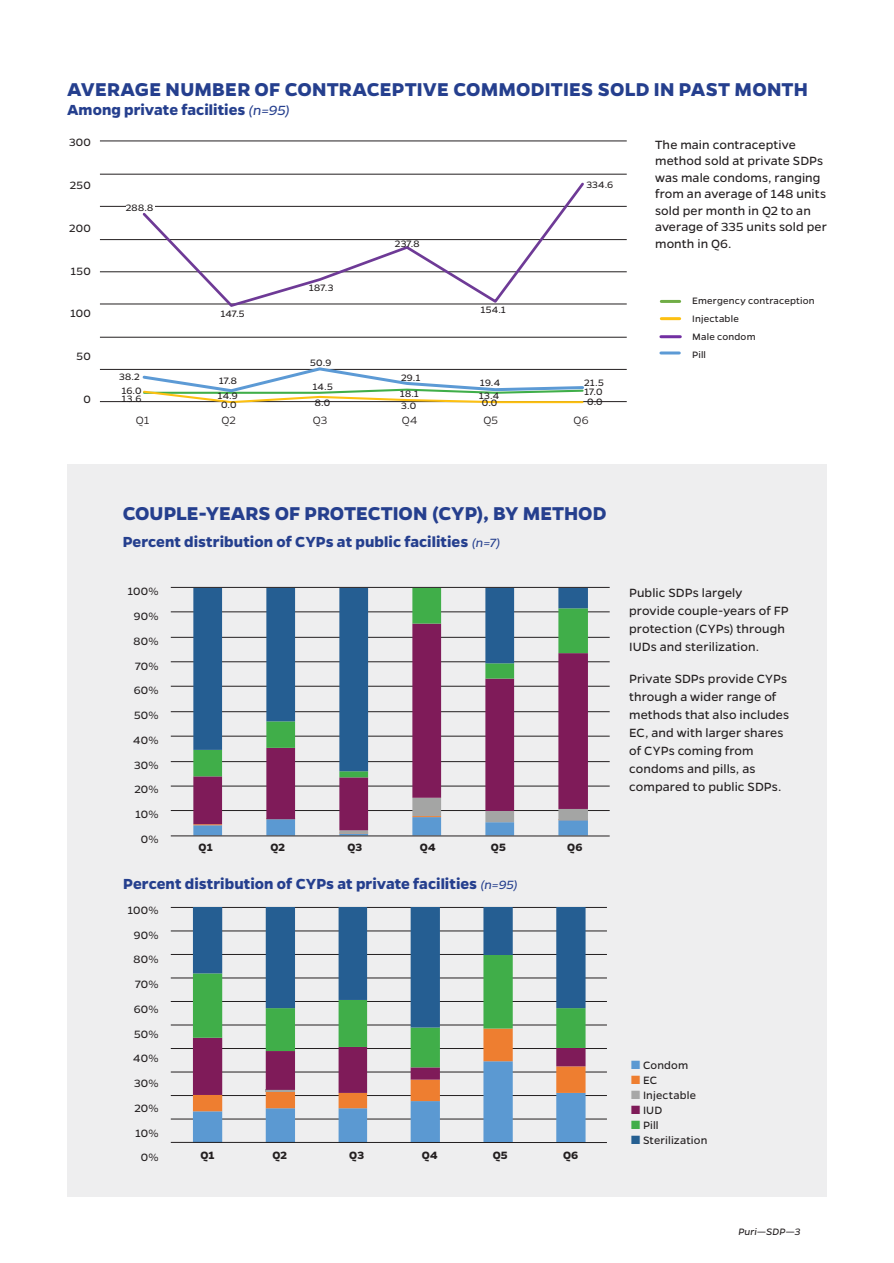
<style>
.page{position:relative;width:894px;height:1263px;background:#fff}
.page>*{position:absolute;margin:0;border:0;box-sizing:border-box;transform-origin:0 0}
.t1{font:700 21px "Gentona";letter-spacing:.005em;color:#253f8e}
.t2{font:700 16.5px "Gentona";letter-spacing:.005em;color:#253f8e}
.t3{font:13.5px/18px "Gentona";letter-spacing:.01em;color:#231f20}
.t4{font:12px "Gentona";letter-spacing:.015em;color:#231f20}
.t5{font:700 12px "Gentona";letter-spacing:.01em;color:#231f20}
.t6{font:300 12px "Gentona";letter-spacing:.005em;color:#231f20}
.t7{font:10.5px "Gentona";letter-spacing:.02em;color:#231f20}
.t8{font:italic 10.5px "Gentona";letter-spacing:.01em;color:#231f20}
.s1{font-weight:400;font-style:italic;font-size:15px}
.s2{font-weight:400;font-style:italic;font-size:13.5px}
.s3{color:#5b99d2}
.s4{color:#ee7e30}
.s5{color:#a7a7a7}
.s6{color:#7f1b59}
.s7{color:#40ae49}
.s8{color:#255f91}
</style>
<div class="page">
<div style="left:67px;top:464px;width:759px;height:732px;background:#eeeeef"></div>
<hr style="left:100px;top:141px;width:526px;height:1px;background:#231f20">
<hr style="left:100px;top:174px;width:526px;height:1px;background:#231f20">
<hr style="left:100px;top:206px;width:526px;height:1px;background:#231f20">
<hr style="left:100px;top:239px;width:526px;height:1px;background:#231f20">
<hr style="left:100px;top:271px;width:526px;height:1px;background:#231f20">
<hr style="left:100px;top:304px;width:526px;height:1px;background:#231f20">
<hr style="left:100px;top:337px;width:526px;height:1px;background:#231f20">
<hr style="left:100px;top:369px;width:526px;height:1px;background:#231f20">
<hr style="left:100px;top:401px;width:526px;height:1px;background:#231f20">
<svg style="left:140px;top:182px;width:446px;height:125px"></svg>
<svg style="left:141px;top:367px;width:444px;height:37px"></svg>
<div style="left:126px;top:203px;width:28px;height:8px;background:#fff"></div>
<hr style="left:171px;top:587px;width:438px;height:1px;background:#231f20">
<hr style="left:171px;top:611px;width:438px;height:1px;background:#231f20">
<hr style="left:171px;top:637px;width:438px;height:1px;background:#231f20">
<hr style="left:171px;top:661px;width:438px;height:1px;background:#231f20">
<hr style="left:171px;top:686px;width:438px;height:1px;background:#231f20">
<hr style="left:171px;top:711px;width:438px;height:1px;background:#231f20">
<hr style="left:171px;top:736px;width:438px;height:1px;background:#231f20">
<hr style="left:171px;top:761px;width:438px;height:1px;background:#231f20">
<hr style="left:171px;top:786px;width:438px;height:1px;background:#231f20">
<hr style="left:171px;top:810px;width:438px;height:1px;background:#231f20">
<svg style="left:193px;top:830px;width:394px;height:5px"></svg>
<svg style="left:193px;top:777px;width:394px;height:53px"></svg>
<svg style="left:193px;top:771px;width:394px;height:6px"></svg>
<svg style="left:193px;top:588px;width:394px;height:183px"></svg>
<hr style="left:171px;top:835px;width:438px;height:1px;background:#231f20">
<hr style="left:171px;top:907px;width:435px;height:1px;background:#231f20">
<hr style="left:171px;top:930px;width:435px;height:1px;background:#231f20">
<hr style="left:171px;top:954px;width:435px;height:1px;background:#231f20">
<hr style="left:171px;top:977px;width:435px;height:1px;background:#231f20">
<hr style="left:171px;top:1001px;width:435px;height:1px;background:#231f20">
<hr style="left:171px;top:1024px;width:435px;height:1px;background:#231f20">
<hr style="left:171px;top:1048px;width:435px;height:1px;background:#231f20">
<hr style="left:171px;top:1071px;width:435px;height:1px;background:#231f20">
<hr style="left:171px;top:1095px;width:435px;height:1px;background:#231f20">
<hr style="left:171px;top:1118px;width:435px;height:1px;background:#231f20">
<svg style="left:193px;top:1027px;width:392px;height:115px"></svg>
<svg style="left:193px;top:907px;width:392px;height:120px"></svg>
<hr style="left:171px;top:1142px;width:435px;height:1px;background:#231f20">
<hr style="left:660px;top:351px;width:19px;height:3px;background:#5c9ad5">
<hr style="left:660px;top:335px;width:20px;height:3px;background:#722fa2">
<hr style="left:661px;top:300px;width:18px;height:3px;background:#70ad46">
<hr style="left:661px;top:317px;width:18px;height:3px;background:#fdc011">
<p class="t1" style="left:67px;top:77px;width:742px">AVERAGE NUMBER OF CONTRACEPTIVE COMMODITIES SOLD IN PAST MONTH</p>
<p class="t2" style="left:67px;top:100px;width:224px">Among private facilities <span class="s1">(n=95)</span></p>
<p class="t4" style="left:69px;top:136px;width:23px">300</p>
<p class="t4" style="left:70px;top:179px;width:22px">250</p>
<p class="t4" style="left:69px;top:221px;width:23px">200</p>
<p class="t4" style="left:70px;top:264px;width:22px">150</p>
<p class="t4" style="left:70px;top:307px;width:22px">100</p>
<p class="t4" style="left:77px;top:350px;width:16px">50</p>
<p class="t4" style="left:83px;top:392px;width:9px">0</p>
<p class="t7" style="left:126px;top:201px;width:29px">288.8</p>
<p class="t7" style="left:119px;top:370px;width:22px">38.2</p>
<p class="t7" style="left:121px;top:393px;width:21px">13.6</p>
<p class="t7" style="left:121px;top:384px;width:22px">16.0</p>
<p class="t7" style="left:220px;top:308px;width:26px">147.5</p>
<p class="t7" style="left:219px;top:375px;width:20px">17.8</p>
<p class="t7" style="left:221px;top:398px;width:17px">0.0</p>
<p class="t7" style="left:217px;top:389px;width:22px">14.9</p>
<p class="t7" style="left:309px;top:282px;width:26px">187.3</p>
<p class="t7" style="left:310px;top:356px;width:22px">50.9</p>
<p class="t7" style="left:312px;top:381px;width:22px">14.5</p>
<p class="t7" style="left:315px;top:397px;width:17px">8.0</p>
<p class="t7" style="left:394px;top:238px;width:26px">237.8</p>
<p class="t7" style="left:401px;top:371px;width:21px">29.1</p>
<p class="t7" style="left:401px;top:400px;width:16px">3.0</p>
<p class="t7" style="left:399px;top:388px;width:21px">18.1</p>
<p class="t7" style="left:480px;top:304px;width:27px">154.1</p>
<p class="t7" style="left:479px;top:377px;width:22px">19.4</p>
<p class="t7" style="left:478px;top:389px;width:22px">13.4</p>
<p class="t7" style="left:482px;top:397px;width:17px">0.0</p>
<p class="t7" style="left:586px;top:178px;width:28px">334.6</p>
<p class="t7" style="left:584px;top:376px;width:21px">21.5</p>
<p class="t7" style="left:584px;top:386px;width:20px">17.0</p>
<p class="t7" style="left:587px;top:396px;width:17px">0.0</p>
<p class="t6" style="left:136px;top:414px;width:15px">Q1</p>
<p class="t6" style="left:221px;top:414px;width:16px">Q2</p>
<p class="t6" style="left:313px;top:414px;width:16px">Q3</p>
<p class="t6" style="left:401px;top:414px;width:17px">Q4</p>
<p class="t6" style="left:483px;top:414px;width:16px">Q5</p>
<p class="t6" style="left:573px;top:414px;width:16px">Q6</p>
<p class="t3" style="left:654px;top:136px;width:173px;line-height:16.5px">The main contraceptive method sold at private SDPs was male condoms, ranging from an average of 148 units sold per month in Q2 to an average of 335 units sold per month in Q6.</p>
<p class="t7" style="left:692px;top:295px;width:124px">Emergency contraception</p>
<p class="t7" style="left:692px;top:313px;width:48px">Injectable</p>
<p class="t7" style="left:692px;top:331px;width:65px">Male condom</p>
<p class="t7" style="left:692px;top:349px;width:15px">Pill</p>
<p class="t1" style="left:123px;top:501px;width:485px">COUPLE-YEARS OF PROTECTION (CYP), BY METHOD</p>
<p class="t2" style="left:123px;top:533px;width:379px">Percent distribution of CYPs at public facilities <span class="s2">(n=7)</span></p>
<p class="t4" style="left:127px;top:585px;width:32px">100%</p>
<p class="t4" style="left:134px;top:609px;width:26px">90%</p>
<p class="t4" style="left:133px;top:634px;width:26px">80%</p>
<p class="t4" style="left:135px;top:659px;width:25px">70%</p>
<p class="t4" style="left:134px;top:684px;width:26px">60%</p>
<p class="t4" style="left:134px;top:708px;width:26px">50%</p>
<p class="t4" style="left:133px;top:733px;width:27px">40%</p>
<p class="t4" style="left:134px;top:758px;width:26px">30%</p>
<p class="t4" style="left:134px;top:783px;width:26px">20%</p>
<p class="t4" style="left:135px;top:807px;width:25px">10%</p>
<p class="t4" style="left:141px;top:832px;width:19px">0%</p>
<p class="t5" style="left:198px;top:840px;width:16px">Q1</p>
<p class="t5" style="left:270px;top:840px;width:16px">Q2</p>
<p class="t5" style="left:347px;top:840px;width:16px">Q3</p>
<p class="t5" style="left:419px;top:840px;width:17px">Q4</p>
<p class="t5" style="left:490px;top:840px;width:17px">Q5</p>
<p class="t5" style="left:567px;top:840px;width:17px">Q6</p>
<p class="t2" style="left:123px;top:874px;width:396px">Percent distribution of CYPs at private facilities <span class="s2">(n=95)</span></p>
<p class="t4" style="left:127px;top:903px;width:32px">100%</p>
<p class="t4" style="left:134px;top:928px;width:26px">90%</p>
<p class="t4" style="left:133px;top:952px;width:26px">80%</p>
<p class="t4" style="left:135px;top:977px;width:25px">70%</p>
<p class="t4" style="left:134px;top:1002px;width:26px">60%</p>
<p class="t4" style="left:134px;top:1027px;width:26px">50%</p>
<p class="t4" style="left:133px;top:1052px;width:27px">40%</p>
<p class="t4" style="left:134px;top:1076px;width:26px">30%</p>
<p class="t4" style="left:134px;top:1101px;width:26px">20%</p>
<p class="t4" style="left:135px;top:1126px;width:25px">10%</p>
<p class="t4" style="left:141px;top:1150px;width:19px">0%</p>
<p class="t5" style="left:200px;top:1148px;width:16px">Q1</p>
<p class="t5" style="left:272px;top:1148px;width:16px">Q2</p>
<p class="t5" style="left:349px;top:1148px;width:16px">Q3</p>
<p class="t5" style="left:421px;top:1148px;width:17px">Q4</p>
<p class="t5" style="left:492px;top:1148px;width:17px">Q5</p>
<p class="t5" style="left:562px;top:1148px;width:17px">Q6</p>
<p class="t3" style="left:629px;top:584px;width:161px">Public SDPs largely provide couple-years of FP protection (CYPs) through<br>IUDs and sterilization.</p>
<p class="t3" style="left:629px;top:669px;width:161px">Private SDPs provide CYPs through a wider range of methods that also includes<br>EC, and with larger shares of CYPs coming from condoms and pills, as compared to public SDPs.</p>
<p class="t4" style="left:631px;top:1058px;width:58px"><span class="s3">■</span> Condom</p>
<p class="t4" style="left:631px;top:1073px;width:27px"><span class="s4">■</span> EC</p>
<p class="t4" style="left:631px;top:1088px;width:66px"><span class="s5">■</span> Injectable</p>
<p class="t4" style="left:631px;top:1103px;width:32px"><span class="s6">■</span> IUD</p>
<p class="t4" style="left:631px;top:1118px;width:29px"><span class="s7">■</span> Pill</p>
<p class="t4" style="left:631px;top:1133px;width:78px"><span class="s8">■</span> Sterilization</p>
<p class="t8" style="left:738px;top:1225px;width:64px">Puri—SDP—3</p>
</div>
